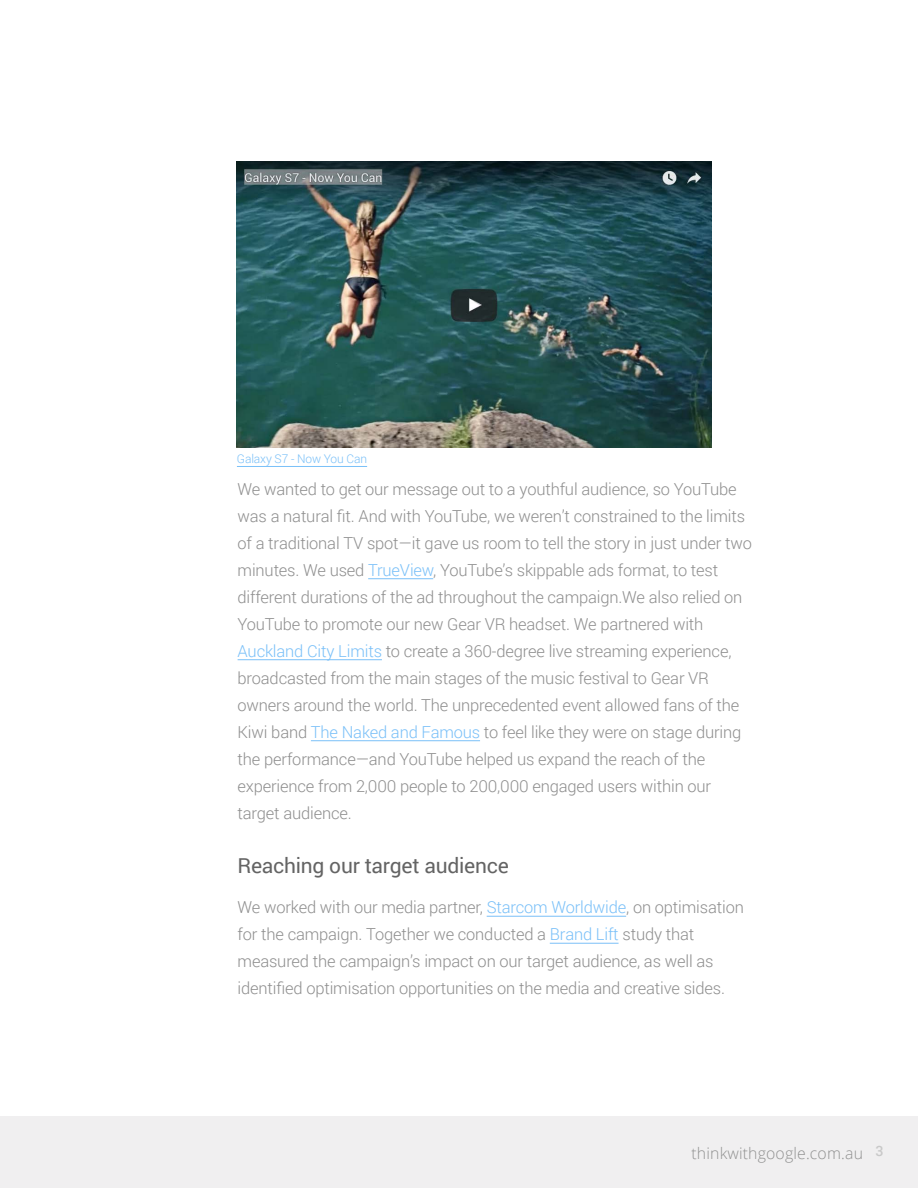
<style>
.page{position:relative;width:918px;height:1188px;background:#fff}
.page>*{position:absolute;margin:0;border:0;box-sizing:border-box;transform-origin:0 0}
.t1{font:21px "Roboto";letter-spacing:-.01em;color:#646464}
.t2{font:300 16.5px/27px "Roboto";letter-spacing:-.01em;color:#8e8e8e}
.t3{font:300 15.75px "Open Sans";letter-spacing:.01em;color:#666766}
.t4{font:300 12px "Roboto";letter-spacing:-.01em;color:#7ac0f8}
.s1{color:#7ac0f8}
</style>
<div class="page">
<div style="left:0;top:1116px;width:918px;height:72px;background:#f0eff0"></div>
<hr style="left:368px;top:578px;width:65px;height:1px;background:#7ac0f8">
<hr style="left:238px;top:659px;width:144px;height:1px;background:#7ac0f8">
<hr style="left:311px;top:740px;width:169px;height:1px;background:#7ac0f8">
<hr style="left:487px;top:916px;width:139px;height:1px;background:#7ac0f8">
<hr style="left:550px;top:943px;width:69px;height:1px;background:#7ac0f8">
<img style="left:237px;top:162px;width:475px;height:286px">
<hr style="left:237px;top:466px;width:130px;height:1px;background:#7ac0f8">
<p class="t4" style="left:237px;top:451px;width:132px">Galaxy S7 - Now You Can</p>
<p class="t2" style="left:238px;top:475px;width:516px">We wanted to get our message out to a youthful audience, so YouTube was a natural fit. And with YouTube, we weren’t constrained to the limits of a traditional TV spot—it gave us room to tell the story in just under two minutes. We used <span class="s1">TrueView</span>, YouTube’s skippable ads format, to test different durations of the ad throughout the campaign.We also relied on YouTube to promote our new Gear VR headset. We partnered with <span class="s1">Auckland City Limits</span> to create a 360-degree live streaming experience, broadcasted from the main stages of the music festival to Gear VR owners around the world. The unprecedented event allowed fans of the Kiwi band <span class="s1">The Naked and Famous</span> to feel like they were on stage during the performance—and YouTube helped us expand the reach of the experience from 2,000 people to 200,000 engaged users within our target audience.</p>
<p class="t1" style="left:238px;top:851px;width:273px">Reaching our target audience</p>
<p class="t2" style="left:238px;top:893px;width:508px">We worked with our media partner, <span class="s1">Starcom Worldwide</span>, on optimisation for the campaign. Together we conducted a <span class="s1">Brand Lift</span> study that measured the campaign’s impact on our target audience, as well as identified optimisation opportunities on the media and creative sides.</p>
<p class="t3" style="left:692px;top:1142px;width:194px">thinkwithgoogle.com.au <sup>3</sup></p>
</div>
